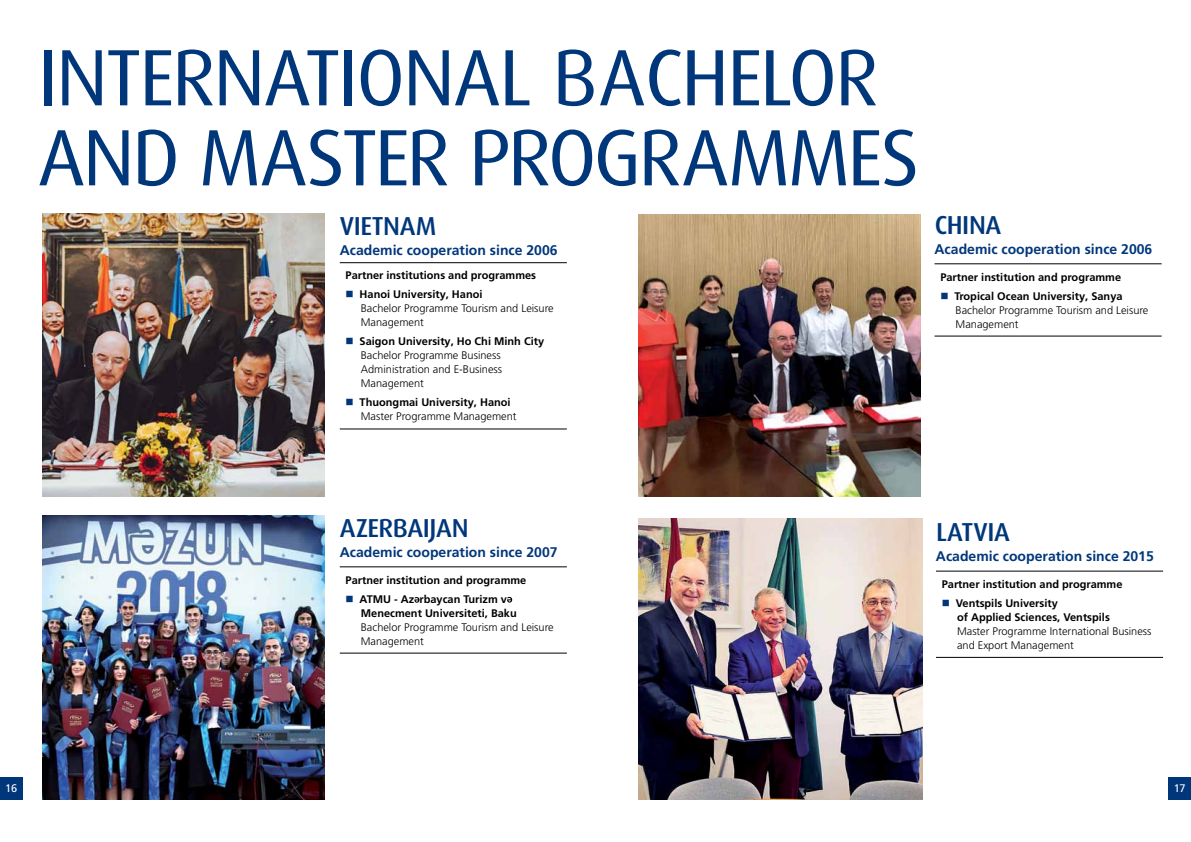
<style>
.page{position:relative;width:1191px;height:842px;background:#fff}
.page>*{position:absolute;margin:0;border:0;box-sizing:border-box;transform-origin:0 0}
.t1{font:80px/80px "Dax OT";letter-spacing:-.025em;color:#00377b}
.t2{font:500 26px "Dax OT";letter-spacing:-.015em;color:#00377b}
.t3{font:700 14px "Frutiger LT Pro";color:#00377b}
.t4{font:300 11px/14px "Frutiger LT Pro";color:#000}
.t5{font:700 11px/14px "Frutiger LT Pro";color:#000}
.t6{font:11px "Frutiger LT Pro";color:#fff}
.s1{color:#00377b}
.s2{font-weight:700}
.s3{font-weight:300}
</style>
<div class="page">
<img style="left:43px;top:516px;width:282px;height:283px">
<hr style="left:340px;top:567px;width:227px;height:1px;background:#000">
<hr style="left:340px;top:653px;width:227px;height:1px;background:#000">
<svg style="left:414px;top:597px;width:5px;height:6px"></svg>
<svg style="left:507px;top:597px;width:5px;height:6px"></svg>
<img style="left:639px;top:215px;width:282px;height:282px">
<hr style="left:934px;top:264px;width:227px;height:1px;background:#000">
<hr style="left:934px;top:336px;width:227px;height:1px;background:#000">
<img style="left:639px;top:519px;width:284px;height:280px">
<img style="left:43px;top:213px;width:282px;height:284px">
<hr style="left:340px;top:262px;width:227px;height:1px;background:#000">
<hr style="left:340px;top:429px;width:227px;height:1px;background:#000">
<hr style="left:936px;top:571px;width:227px;height:1px;background:#000">
<hr style="left:936px;top:657px;width:227px;height:1px;background:#000">
<div style="left:0;top:777px;width:23px;height:22px;background:#00377b"></div>
<div style="left:1168px;top:777px;width:23px;height:22px;background:#00377b"></div>
<h1 class="t1" style="left:38px;top:38px;width:883px">I NTERNATIONAL BACHELOR<br>AND MASTER PROGRAMMES</h1>
<h2 class="t2" style="left:340px;top:210px;width:98px">VIETNAM</h2>
<p class="t3" style="left:340px;top:242px;width:219px">Academic cooperation since 2006</p>
<p class="t5" style="left:345px;top:269px;width:192px">Partner institutions and programmes</p>
<p class="t4" style="left:361px;top:288px;width:194px;text-indent:-15px"><span class="s1">■</span> <span class="s2">Hanoi University, Hanoi<br></span>Bachelor Programme Tourism and Leisure<br>Management</p>
<p class="t4" style="left:361px;top:335px;width:185px;text-indent:-15px"><span class="s1">■</span> <span class="s2">Saigon University, Ho Chi Minh City<br></span>Bachelor Programme Business<br>Administration and E-Business<br>Management</p>
<p class="t5" style="left:361px;top:396px;width:157px;text-indent:-15px"><span class="s1">■</span> Thuongmai University, Hanoi<br><span class="s3">Master Programme Management</span></p>
<h2 class="t2" style="left:934px;top:208px;width:68px">CHINA</h2>
<p class="t3" style="left:934px;top:241px;width:219px">Academic cooperation since 2006</p>
<p class="t5" style="left:940px;top:270px;width:182px">Partner institution and programme</p>
<p class="t4" style="left:955px;top:289px;width:194px;text-indent:-15px"><span class="s1">■</span> <span class="s2">Tropical Ocean University, Sanya<br></span>Bachelor Programme Tourism and Leisure<br>Management</p>
<h2 class="t2" style="left:340px;top:511px;width:130px">AZERBAIJAN</h2>
<p class="t3" style="left:340px;top:544px;width:219px">Academic cooperation since 2007</p>
<p class="t5" style="left:345px;top:573px;width:182px">Partner institution and programme</p>
<p class="t5" style="left:361px;top:592px;width:157px;text-indent:-15px"><span class="s1">■</span> ATMU - Az rbaycan Turizm v<br>Menecment Universiteti, Baku</p>
<p class="t4" style="left:361px;top:620px;width:194px">Bachelor Programme Tourism and Leisure<br>Management</p>
<h2 class="t2" style="left:936px;top:515px;width:75px">LATVIA</h2>
<p class="t3" style="left:936px;top:548px;width:219px">Academic cooperation since 2015</p>
<p class="t5" style="left:941px;top:577px;width:182px">Partner institution and programme</p>
<p class="t5" style="left:957px;top:596px;width:154px;text-indent:-15px"><span class="s1">■</span> Ventspils University<br>of Applied Sciences, Ventspils</p>
<p class="t4" style="left:957px;top:624px;width:196px">Master Programme International Business and Export Management</p>
<p class="t6" style="left:5px;top:781px;width:14px">16</p>
<p class="t6" style="left:1173px;top:781px;width:13px">17</p>
</div>
